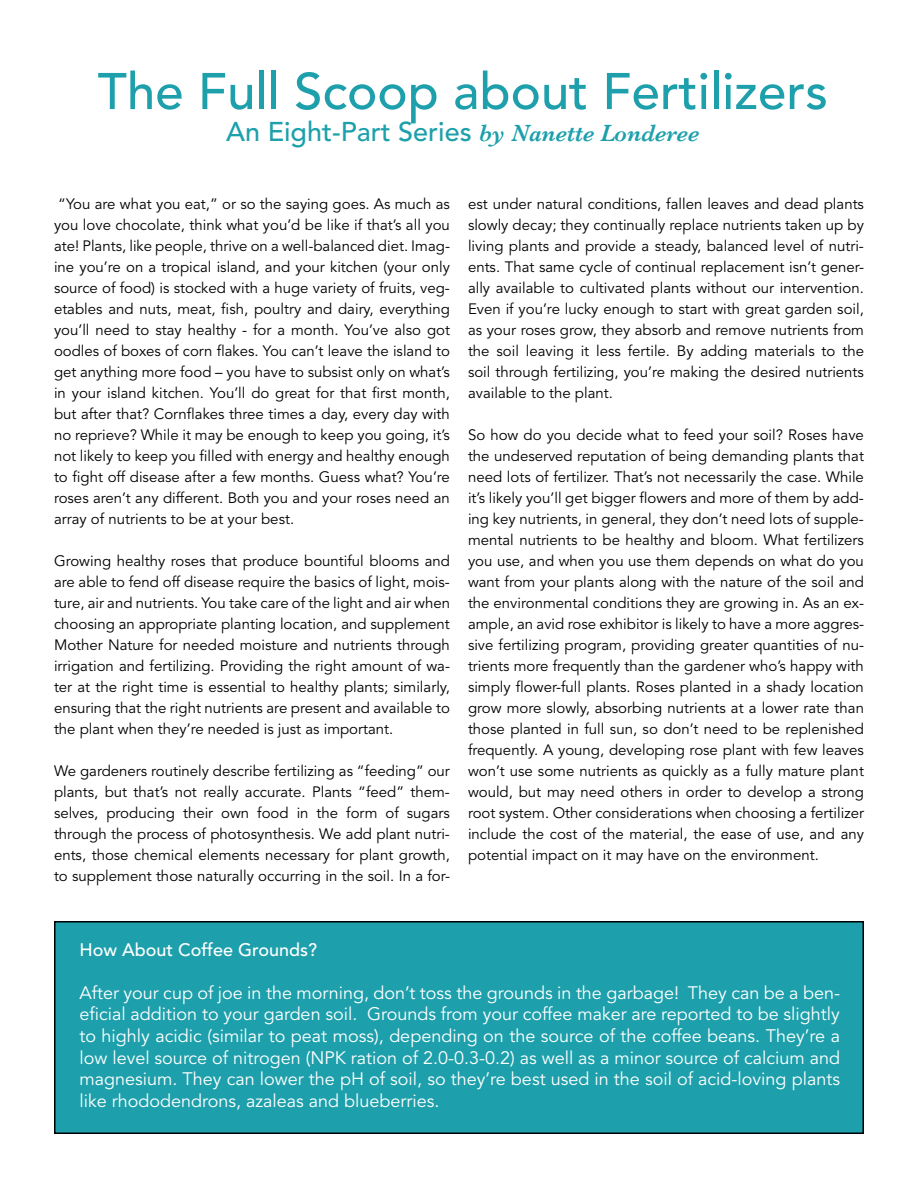
<style>
.page{position:relative;width:918px;height:1188px;background:#fff}
.page>*{position:absolute;margin:0;border:0;box-sizing:border-box;transform-origin:0 0}
.t1{font:500 51px "Avenir LT Std";color:#1da0ab}
.t2{font:500 27px "Avenir LT Std";color:#1da0ab}
.t3{font:18px/21.6px "Avenir LT Std";color:#fff;text-align:justify}
.t4{font:500 18px "Avenir LT Std";color:#fff}
.t5{font:15px/21px "Avenir LT Std";color:#000;text-align:justify}
.s1{font-family:"Baskerville";font-weight:600;font-style:italic;font-size:24px}
</style>
<div class="page">
<div style="left:55px;top:922px;width:808px;height:211px;background:#1da0ab"></div>
<div style="left:54px;top:921px;width:810px;height:213px;border:2px solid #000"></div>
<h1 class="t1" style="left:98px;top:62px;width:732px">The Full Scoop about Fertilizers</h1>
<h2 class="t2" style="left:226px;top:117px;width:475px">An Eight-Part Series <span class="s1">by Nanette Londeree</span></h2>
<p class="t5" style="left:54px;top:194px;width:398px">“You are what you eat,” or so the saying goes. As much as you love chocolate, think what you’d be like if that’s all you ate! Plants, like people, thrive on a well-balanced diet. Imag&shy;ine you’re on a tropical island, and your kitchen (your only source of food) is stocked with a huge variety of fruits, veg&shy;etables and nuts, meat, fish, poultry and dairy, everything you’ll need to stay healthy - for a month. You’ve also got oodles of boxes of corn flakes. You can’t leave the island to get anything more food – you have to subsist only on what’s in your island kitchen. You’ll do great for that first month, but after that? Cornflakes three times a day, every day with no reprieve? While it may be enough to keep you going, it’s not likely to keep you filled with energy and healthy enough to fight off disease after a few months. Guess what? You’re roses aren’t any different. Both you and your roses need an array of nutrients to be at your best.</p>
<p class="t5" style="left:54px;top:551px;width:398px">Growing healthy roses that produce bountiful blooms and are able to fend off disease require the basics of light, mois&shy;ture, air and nutrients. You take care of the light and air when choosing an appropriate planting location, and supplement Mother Nature for needed moisture and nutrients through irrigation and fertilizing. Providing the right amount of wa&shy;ter at the right time is essential to healthy plants; similarly, ensuring that the right nutrients are present and available to the plant when they’re needed is just as important.</p>
<p class="t5" style="left:54px;top:761px;width:398px">We gardeners routinely describe fertilizing as “feeding” our plants, but that’s not really accurate. Plants “feed” them&shy;selves, producing their own food in the form of sugars through the process of photosynthesis. We add plant nutri&shy;ents, those chemical elements necessary for plant growth, to supplement those naturally occurring in the soil. In a for-</p>
<p class="t5" style="left:468px;top:194px;width:398px">est under natural conditions, fallen leaves and dead plants slowly decay; they continually replace nutrients taken up by living plants and provide a steady, balanced level of nutri&shy;ents. That same cycle of continual replacement isn’t gener&shy;ally available to cultivated plants without our intervention.<br>Even if you’re lucky enough to start with great garden soil, as your roses grow, they absorb and remove nutrients from the soil leaving it less fertile. By adding materials to the soil through fertilizing, you’re making the desired nutrients available to the plant.</p>
<p class="t5" style="left:468px;top:425px;width:398px">So how do you decide what to feed your soil? Roses have the undeserved reputation of being demanding plants that need lots of fertilizer. That’s not necessarily the case. While it’s likely you’ll get bigger flowers and more of them by add&shy;ing key nutrients, in general, they don’t need lots of supple&shy;mental nutrients to be healthy and bloom. What fertilizers you use, and when you use them depends on what do you want from your plants along with the nature of the soil and the environmental conditions they are growing in. As an ex&shy;ample, an avid rose exhibitor is likely to have a more aggres&shy;sive fertilizing program, providing greater quantities of nu&shy;trients more frequently than the gardener who’s happy with simply flower-full plants. Roses planted in a shady location grow more slowly, absorbing nutrients at a lower rate than those planted in full sun, so don’t need to be replenished frequently. A young, developing rose plant with few leaves won’t use some nutrients as quickly as a fully mature plant would, but may need others in order to develop a strong root system. Other considerations when choosing a fertilizer include the cost of the material, the ease of use, and any potential impact on it may have on the environment.</p>
<p class="t4" style="left:80px;top:939px;width:239px">How About Coffee Grounds?</p>
<p class="t3" style="left:80px;top:982px;width:762px">After your cup of joe in the morning, don’t toss the grounds in the garbage! They can be a ben&shy;eficial addition to your garden soil. Grounds from your coffee maker are reported to be slightly to highly acidic (similar to peat moss), depending on the source of the coffee beans. They’re a low level source of nitrogen (NPK ration of 2.0-0.3-0.2) as well as a minor source of calcium and magnesium. They can lower the pH of soil, so they’re best used in the soil of acid-loving plants like rhododendrons, azaleas and blueberries.</p>
</div>
